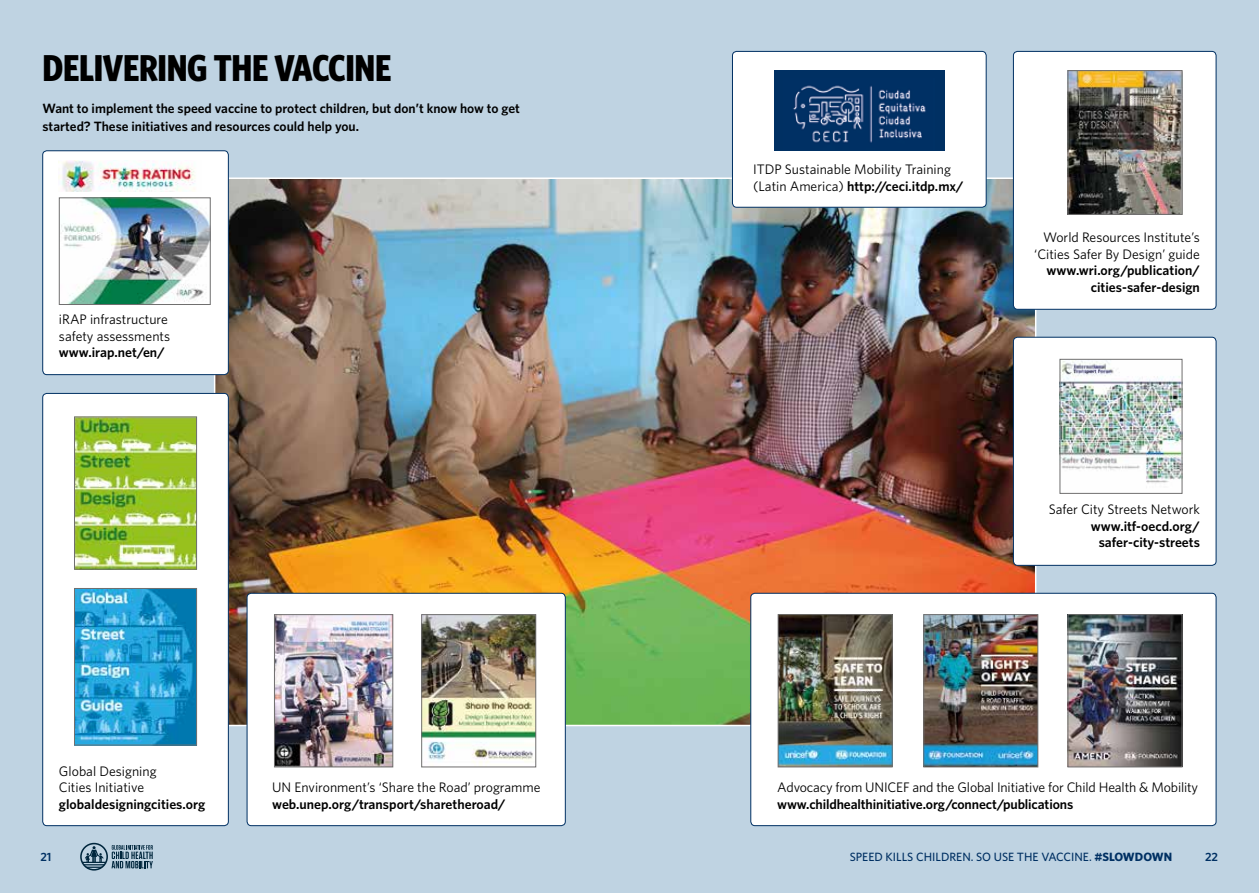
<style>
.page{position:relative;width:1259px;height:893px;background:#bfd3e2}
.page>*{position:absolute;margin:0;border:0;box-sizing:border-box;transform-origin:0 0}
.t1{font:700 37.5px "Whitney Condensed";letter-spacing:-.01em;color:#000}
.t2{font:13.8px/16.5px "Whitney";color:#000}
.t3{font:600 13.8px/16.5px "Whitney";color:#000;text-align:center}
.t4{font:600 13.5px/18px "Whitney";color:#000}
.t5{font:500 12px "Whitney";color:#003063}
.t6{font:600 12px "Whitney";color:#003063}
.s1{font-weight:600}
.s2{font-weight:700}
</style>
<div class="page">
<img style="left:217px;top:180px;width:816px;height:543px">
<div style="left:247px;top:593px;width:318px;height:233px;background:#fff;border-radius:4px"></div>
<div style="left:247px;top:593px;width:319px;height:233px;border:1px solid #003063;border-radius:4px"></div>
<div style="left:43px;top:393px;width:185px;height:433px;background:#fff;border-radius:4px"></div>
<div style="left:42px;top:393px;width:187px;height:433px;border:1px solid #003063;border-radius:4px"></div>
<img style="left:276px;top:616px;width:115px;height:149px">
<div style="left:274px;top:614px;width:119px;height:153px;border:1px solid #706f6f"></div>
<img style="left:76px;top:418px;width:119px;height:150px">
<div style="left:74px;top:416px;width:123px;height:154px;border:1px solid #706f6f"></div>
<img style="left:76px;top:590px;width:119px;height:153px">
<div style="left:74px;top:588px;width:123px;height:157px;border:1px solid #706f6f"></div>
<img style="left:423px;top:616px;width:111px;height:148px">
<div style="left:421px;top:614px;width:115px;height:153px;border:1px solid #706f6f"></div>
<div style="left:1013px;top:337px;width:203px;height:228px;background:#fff;border-radius:4px"></div>
<div style="left:1013px;top:337px;width:203px;height:229px;border:1px solid #003063;border-radius:4px"></div>
<img style="left:1061px;top:361px;width:119px;height:122px">
<div style="left:1059px;top:359px;width:123px;height:135px;border:1px solid #706f6f"></div>
<div style="left:43px;top:151px;width:185px;height:224px;background:#fff;border-radius:4px"></div>
<div style="left:42px;top:150px;width:187px;height:225px;border:1px solid #003063;border-radius:4px"></div>
<img style="left:61px;top:199px;width:147px;height:104px">
<div style="left:59px;top:197px;width:151px;height:108px;border:1px solid #706f6f"></div>
<img style="left:59px;top:161px;width:136px;height:31px">
<div style="left:732px;top:51px;width:254px;height:156px;background:#fff;border-radius:4px"></div>
<div style="left:732px;top:51px;width:254px;height:157px;border:1px solid #003063;border-radius:4px"></div>
<div style="left:774px;top:70px;width:170px;height:80px;background:#003063"></div>
<img style="left:793px;top:85px;width:133px;height:58px">
<div style="left:1013px;top:51px;width:203px;height:258px;background:#fff;border-radius:4px"></div>
<div style="left:1013px;top:51px;width:203px;height:259px;border:1px solid #003063;border-radius:4px"></div>
<img style="left:1069px;top:72px;width:111px;height:141px">
<div style="left:1067px;top:70px;width:115px;height:145px;border:1px solid #706f6f"></div>
<div style="left:751px;top:593px;width:465px;height:233px;background:#fff;border-radius:4px"></div>
<div style="left:750px;top:593px;width:466px;height:233px;border:1px solid #003063;border-radius:4px"></div>
<img style="left:779px;top:616px;width:111px;height:149px">
<div style="left:777px;top:614px;width:115px;height:153px;border:1px solid #706f6f"></div>
<img style="left:925px;top:616px;width:111px;height:149px">
<div style="left:923px;top:614px;width:115px;height:153px;border:1px solid #706f6f"></div>
<img style="left:1069px;top:616px;width:111px;height:149px">
<div style="left:1067px;top:614px;width:115px;height:153px;border:1px solid #706f6f"></div>
<svg style="left:80px;top:843px;width:73px;height:28px"></svg>
<h1 class="t1" style="left:43px;top:44px;width:350px">DELIVERING THE VACCINE</h1>
<p class="t4" style="left:43px;top:99px;width:479px">Want to implement the speed vaccine to protect children, but don’t know how to get started? These initiatives and resources could help you.</p>
<p class="t2" style="left:59px;top:311px;width:113px">iRAP infrastructure safety assessments</p>
<p class="t3" style="left:59px;top:344px;width:107px">www.irap.net/en/</p>
<p class="t2" style="left:59px;top:762px;width:99px">Global Designing<br>Cities Initiative</p>
<p class="t3" style="left:59px;top:796px;width:148px">globaldesigningcities.org</p>
<p class="t6" style="left:40px;top:849px;width:13px">21</p>
<p class="t2" style="left:272px;top:779px;width:270px">UN Environment’s ‘Share the Road’ programme</p>
<p class="t3" style="left:272px;top:796px;width:235px">web.unep.org/transport/sharetheroad/</p>
<p class="t2" style="left:753px;top:161px;width:212px">ITDP Sustainable Mobility Training (Latin America) <span class="s1">http://ceci.itdp.mx/</span></p>
<p class="t2" style="left:1034px;top:229px;width:167px;text-align:right">World Resources Institute’s ‘Cities Safer By Design’ guide</p>
<p class="t3" style="left:1046px;top:262px;width:155px;text-align:right">www.wri.org/publication/ cities-safer-design</p>
<p class="t2" style="left:1048px;top:501px;width:153px">Safer City Streets Network</p>
<p class="t3" style="left:1091px;top:517px;width:111px">www.itf-oecd.org/ safer-city-streets</p>
<p class="t2" style="left:777px;top:779px;width:422px">Advocacy from UNICEF and the Global Initiative for Child Health &amp; Mobility</p>
<p class="t3" style="left:777px;top:796px;width:298px">www.childhealthinitiative.org/connect/publications</p>
<p class="t5" style="left:849px;top:849px;width:324px">SPEED KILLS CHILDREN. SO USE THE VACCINE. <span class="s2">#SLOWDOWN</span></p>
<p class="t6" style="left:1205px;top:849px;width:14px">22</p>
</div>
